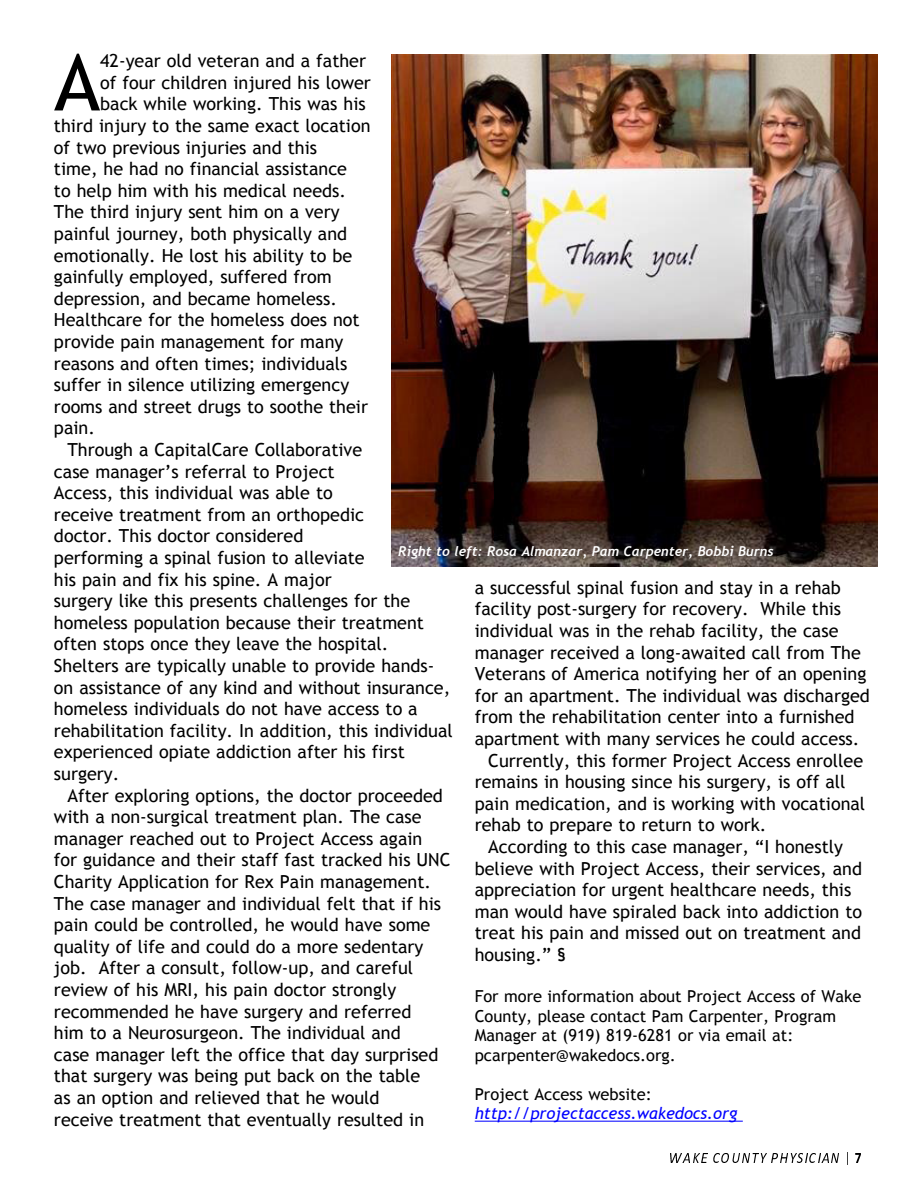
<style>
.page{position:relative;width:918px;height:1188px;background:#fff}
.page>*{position:absolute;margin:0;border:0;box-sizing:border-box;transform-origin:0 0}
.t1{font:78.3px "Trebuchet MS";color:#000}
.t2{font:18px "Trebuchet MS";color:#000}
.t3{font:16.5px/19.5px "Trebuchet MS";color:#000}
.t4{font:italic 16.5px "Trebuchet MS";color:#00f}
.t5{font:italic 700 13.5px "Trebuchet";color:#fff}
</style>
<div class="page">
<hr style="left:475px;top:1121px;width:268px;height:1px;background:#00f">
<img style="left:392px;top:54px;width:485px;height:513px">
<h1 class="t1" style="left:54px;top:48px;width:48px">A</h1>
<p class="t2" style="left:100px;top:53px;width:267px">42-year old veteran and a father</p>
<p class="t2" style="left:100px;top:74px;width:272px">of four children injured his lower</p>
<p class="t2" style="left:100px;top:96px;width:267px">back while working. This was his</p>
<p class="t2" style="left:54px;top:118px;width:318px">third injury to the same exact location</p>
<p class="t2" style="left:54px;top:139px;width:265px">of two previous injuries and this</p>
<p class="t2" style="left:54px;top:161px;width:295px">time, he had no financial assistance</p>
<p class="t2" style="left:54px;top:182px;width:294px">to help him with his medical needs.</p>
<p class="t2" style="left:54px;top:204px;width:287px">The third injury sent him on a very</p>
<p class="t2" style="left:54px;top:226px;width:295px">painful journey, both physically and</p>
<p class="t2" style="left:54px;top:247px;width:300px">emotionally. He lost his ability to be</p>
<p class="t2" style="left:54px;top:269px;width:279px">gainfully employed, suffered from</p>
<p class="t2" style="left:54px;top:290px;width:285px">depression, and became homeless.</p>
<p class="t2" style="left:54px;top:312px;width:307px">Healthcare for the homeless does not</p>
<p class="t2" style="left:54px;top:334px;width:291px">provide pain management for many</p>
<p class="t2" style="left:54px;top:355px;width:295px">reasons and often times; individuals</p>
<p class="t2" style="left:54px;top:377px;width:297px">suffer in silence utilizing emergency</p>
<p class="t2" style="left:54px;top:398px;width:316px">rooms and street drugs to soothe their</p>
<p class="t2" style="left:54px;top:420px;width:43px">pain.</p>
<p class="t2" style="left:67px;top:442px;width:296px">Through a CapitalCare Collaborative</p>
<p class="t2" style="left:54px;top:463px;width:282px">case manager’s referral to Project</p>
<p class="t2" style="left:54px;top:485px;width:280px">Access, this individual was able to</p>
<p class="t2" style="left:54px;top:506px;width:312px">receive treatment from an orthopedic</p>
<p class="t2" style="left:54px;top:528px;width:251px">doctor. This doctor considered</p>
<p class="t2" style="left:54px;top:550px;width:312px">performing a spinal fusion to alleviate</p>
<p class="t2" style="left:54px;top:571px;width:279px">his pain and fix his spine. A major</p>
<p class="t2" style="left:54px;top:593px;width:358px">surgery like this presents challenges for the</p>
<p class="t2" style="left:54px;top:614px;width:372px">homeless population because their treatment</p>
<p class="t2" style="left:54px;top:636px;width:336px">often stops once they leave the hospital.</p>
<p class="t2" style="left:54px;top:658px;width:382px">Shelters are typically unable to provide hands-</p>
<p class="t2" style="left:54px;top:679px;width:398px">on assistance of any kind and without insurance,</p>
<p class="t2" style="left:54px;top:701px;width:365px">homeless individuals do not have access to a</p>
<p class="t2" style="left:54px;top:722px;width:400px">rehabilitation facility. In addition, this individual</p>
<p class="t2" style="left:54px;top:744px;width:352px">experienced opiate addiction after his first</p>
<p class="t2" style="left:54px;top:766px;width:67px">surgery.</p>
<p class="t2" style="left:67px;top:787px;width:377px">After exploring options, the doctor proceeded</p>
<p class="t2" style="left:54px;top:809px;width:369px">with a non-surgical treatment plan. The case</p>
<p class="t2" style="left:54px;top:830px;width:370px">manager reached out to Project Access again</p>
<p class="t2" style="left:54px;top:852px;width:398px">for guidance and their staff fast tracked his UNC</p>
<p class="t2" style="left:54px;top:874px;width:379px">Charity Application for Rex Pain management.</p>
<p class="t2" style="left:54px;top:895px;width:389px">The case manager and individual felt that if his</p>
<p class="t2" style="left:54px;top:917px;width:378px">pain could be controlled, he would have some</p>
<p class="t2" style="left:54px;top:938px;width:371px">quality of life and could do a more sedentary</p>
<p class="t2" style="left:54px;top:960px;width:361px">job. After a consult, follow-up, and careful</p>
<p class="t2" style="left:54px;top:982px;width:344px">review of his MRI, his pain doctor strongly</p>
<p class="t2" style="left:54px;top:1003px;width:359px">recommended he have surgery and referred</p>
<p class="t2" style="left:54px;top:1025px;width:348px">him to a Neurosurgeon. The individual and</p>
<p class="t2" style="left:54px;top:1046px;width:386px">case manager left the office that day surprised</p>
<p class="t2" style="left:54px;top:1068px;width:368px">that surgery was being put back on the table</p>
<p class="t2" style="left:54px;top:1090px;width:327px">as an option and relieved that he would</p>
<p class="t2" style="left:54px;top:1111px;width:372px">receive treatment that eventually resulted in</p>
<p class="t5" style="left:398px;top:546px;width:377px">Right to left: Rosa Almanzar, Pam Carpenter, Bobbi Burns</p>
<p class="t2" style="left:475px;top:579px;width:368px">a successful spinal fusion and stay in a rehab</p>
<p class="t2" style="left:475px;top:601px;width:368px">facility post-surgery for recovery. While this</p>
<p class="t2" style="left:475px;top:623px;width:365px">individual was in the rehab facility, the case</p>
<p class="t2" style="left:475px;top:644px;width:388px">manager received a long-awaited call from The</p>
<p class="t2" style="left:475px;top:666px;width:393px">Veterans of America notifying her of an opening</p>
<p class="t2" style="left:475px;top:687px;width:397px">for an apartment. The individual was discharged</p>
<p class="t2" style="left:475px;top:709px;width:381px">from the rehabilitation center into a furnished</p>
<p class="t2" style="left:475px;top:731px;width:386px">apartment with many services he could access.</p>
<p class="t2" style="left:488px;top:752px;width:376px">Currently, this former Project Access enrollee</p>
<p class="t2" style="left:475px;top:774px;width:372px">remains in housing since his surgery, is off all</p>
<p class="t2" style="left:475px;top:795px;width:392px">pain medication, and is working with vocational</p>
<p class="t2" style="left:475px;top:817px;width:293px">rehab to prepare to return to work.</p>
<p class="t2" style="left:488px;top:839px;width:356px">According to this case manager, “I honestly</p>
<p class="t2" style="left:475px;top:860px;width:389px">believe with Project Access, their services, and</p>
<p class="t2" style="left:475px;top:882px;width:378px">appreciation for urgent healthcare needs, this</p>
<p class="t2" style="left:475px;top:903px;width:389px">man would have spiraled back into addiction to</p>
<p class="t2" style="left:475px;top:925px;width:388px">treat his pain and missed out on treatment and</p>
<p class="t2" style="left:475px;top:947px;width:92px">housing.” §</p>
<p class="t3" style="left:475px;top:987px;width:388px">For more information about Project Access of Wake County, please contact Pam Carpenter, Program Manager at (919) 819-6281 or via email at: pcarpenter@wakedocs.org.</p>
<p class="t3" style="left:475px;top:1085px;width:179px">Project Access website:</p>
<p class="t4" style="left:475px;top:1107px;width:264px">http://projectaccess.wakedocs.org</p>
</div>
